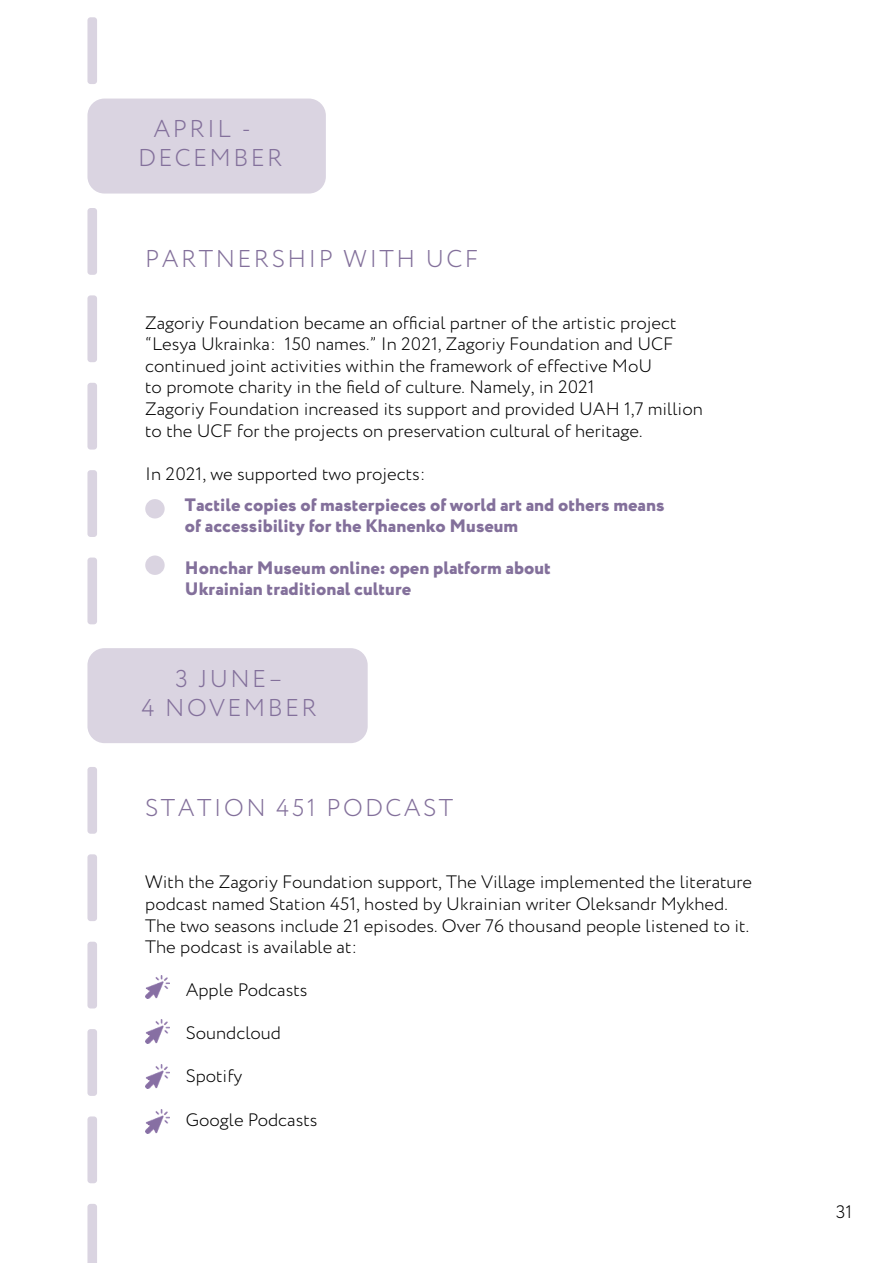
<style>
.page{position:relative;width:893px;height:1263px;background:#fff}
.page>*{position:absolute;margin:0;border:0;box-sizing:border-box;transform-origin:0 0}
.t1{font:300 24.3px/29.1px "Circe";letter-spacing:.1em;color:#83709b}
.t2{font:300 18px/21.6px "Circe";color:#000}
.t3{font:800 18px/21.6px "Circe";color:#83709b}
</style>
<div class="page">
<div style="left:87px;top:99px;width:239px;height:95px;background:#dad4e1;border-radius:17px"></div>
<div style="left:87px;top:208px;width:10px;height:67px;background:#dad4e1;border-radius:3px"></div>
<div style="left:87px;top:295px;width:10px;height:67px;background:#dad4e1;border-radius:3px"></div>
<div style="left:87px;top:383px;width:10px;height:67px;background:#dad4e1;border-radius:3px"></div>
<div style="left:87px;top:470px;width:10px;height:67px;background:#dad4e1;border-radius:3px"></div>
<div style="left:87px;top:557px;width:10px;height:67px;background:#dad4e1;border-radius:3px"></div>
<div style="left:87px;top:648px;width:281px;height:95px;background:#dad4e1;border-radius:17px"></div>
<div style="left:87px;top:767px;width:10px;height:67px;background:#dad4e1;border-radius:3px"></div>
<div style="left:87px;top:854px;width:10px;height:67px;background:#dad4e1;border-radius:3px"></div>
<div style="left:87px;top:942px;width:10px;height:66px;background:#dad4e1;border-radius:3px"></div>
<div style="left:87px;top:1029px;width:10px;height:67px;background:#dad4e1;border-radius:3px"></div>
<svg style="left:87px;top:1204px;width:10px;height:59px"></svg>
<div style="left:87px;top:17px;width:10px;height:67px;background:#dad4e1;border-radius:3px"></div>
<div style="left:87px;top:1116px;width:10px;height:67px;background:#dad4e1;border-radius:3px"></div>
<img style="left:145px;top:975px;width:24px;height:24px">
<img style="left:145px;top:1020px;width:24px;height:24px">
<img style="left:145px;top:1065px;width:24px;height:23px">
<img style="left:145px;top:1109px;width:24px;height:24px">
<div style="left:145px;top:499px;width:20px;height:19px;background:#dad4e1;border-radius:50%"></div>
<div style="left:145px;top:555px;width:20px;height:20px;background:#dad4e1;border-radius:50%"></div>
<h1 class="t1" style="left:138px;top:115px;width:146px;text-indent:15px">APRIL -<br>DECEMBER</h1>
<h1 class="t1" style="left:145px;top:244px;width:334px">PARTNERSHIP WITH UCF</h1>
<p class="t2" style="left:145px;top:312px;width:559px">Zagoriy Foundation became an official partner of the artistic project “Lesya Ukrainka: 150 names.” In 2021, Zagoriy Foundation and UCF continued joint activities within the framework of effective MoU<br>to promote charity in the field of culture. Namely, in 2021<br>Zagoriy Foundation increased its support and provided UAH 1,7 million to the UCF for the projects on preservation cultural of heritage.</p>
<p class="t2" style="left:145px;top:463px;width:282px">In 2021, we supported two projects:</p>
<p class="t3" style="left:185px;top:495px;width:481px">Tactile copies of masterpieces of world art and others means of accessibility for the Khanenko Museum</p>
<p class="t3" style="left:185px;top:558px;width:367px">Honchar Museum online: open platform about<br>Ukrainian traditional culture</p>
<h1 class="t1" style="left:142px;top:665px;width:177px;text-align:center">3 JUNE–<br>4 NOVEMBER</h1>
<h1 class="t1" style="left:145px;top:794px;width:309px">STATION 451 PODCAST</h1>
<p class="t2" style="left:145px;top:872px;width:608px">With the Zagoriy Foundation support, The Village implemented the literature podcast named Station 451, hosted by Ukrainian writer Oleksandr Mykhed.<br>The two seasons include 21 episodes. Over 76 thousand people listened to it.<br>The podcast is available at:</p>
<p class="t2" style="left:186px;top:979px;width:123px">Apple Podcasts</p>
<p class="t2" style="left:186px;top:1023px;width:97px">Soundcloud</p>
<p class="t2" style="left:186px;top:1066px;width:58px">Spotify</p>
<p class="t2" style="left:186px;top:1109px;width:133px">Google Podcasts</p>
<p class="t2" style="left:836px;top:1201px;width:18px">31</p>
</div>
